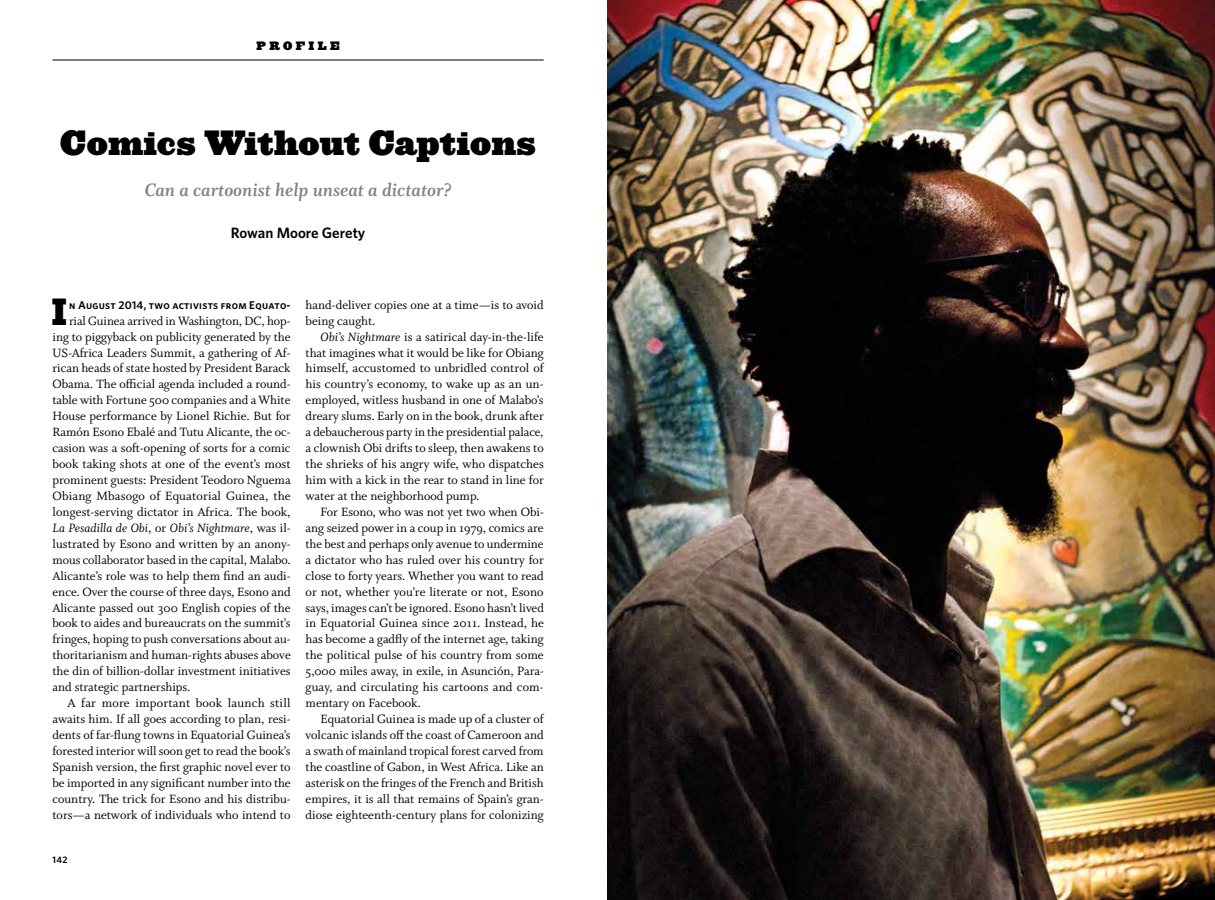
<style>
.page{position:relative;width:1215px;height:900px;background:#fff}
.page>*{position:absolute;margin:0;border:0;box-sizing:border-box;transform-origin:0 0}
.t1{font:900 37.75px "Vitesse";color:#000}
.t2{font:900 32.5px "Ziggurat";letter-spacing:.01em;color:#000}
.t3{font:20px "Whitman Bold Italic LF";color:#808285}
.t4{font:600 15px "Whitney";color:#000}
.t5{font:13.5px/15.9px "Whitman Roman Os F";color:#000;text-align:justify}
.t6{font:13.5px "Whitman Italic Os F";color:#000}
.t7{font:600 11.25px "Whitney";letter-spacing:.03em;color:#000}
.t8{font:900 11.25px "Ziggurat";letter-spacing:.3em;color:#000}
.t9{font:600 9.38px "Whitney";color:#000}
.s1{font-family:"Whitman Roman Os F"}
.s2{font-family:"Whitman Italic Os F"}
</style>
<div class="page">
<hr style="left:52px;top:60px;width:492px;height:1px;background:#000">
<img style="left:608px;top:0;width:607px;height:900px">
<p class="t8" style="left:256px;top:36px;width:85px">PROFILE</p>
<h2 class="t2" style="left:60px;top:115px;width:477px">Comics Without Captions</h2>
<h3 class="t3" style="left:145px;top:178px;width:308px">Can a cartoonist help unseat a dictator?</h3>
<p class="t4" style="left:231px;top:222px;width:136px">Rowan Moore Gerety</p>
<h1 class="t1" style="left:51px;top:286px;width:17px">I</h1>
<p class="t7" style="left:69px;top:297px;width:223px">n August 2014, two activists from Equato-</p>
<p class="t5" style="left:52px;top:313px;width:240px;text-indent:17px">rial Guinea arrived in Washington, DC, hop&shy;ing to piggyback on publicity generated by the US-Africa Leaders Summit, a gathering of Af&shy;rican heads of state hosted by President Barack Obama. The official agenda included a round&shy;table with Fortune 500 companies and a White House performance by Lionel Richie. But for Ramón Esono Ebalé and Tutu Alicante, the oc&shy;casion was a soft-opening of sorts for a comic book taking shots at one of the event’s most prominent guests: President Teodoro Nguema Obiang Mbasogo of Equatorial Guinea, the longest-serving dictator in Africa. The book,</p>
<p class="t6" style="left:52px;top:520px;width:240px">La Pesadilla de Obi<span class="s1">, or</span> Obi’s Nightmare<span class="s1">, was il-</span></p>
<p class="t5" style="left:52px;top:536px;width:240px">lustrated by Esono and written by an anony&shy;mous collaborator based in the capital, Malabo.<br>Alicante’s role was to help them find an audi&shy;ence. Over the course of three days, Esono and Alicante passed out 300 English copies of the book to aides and bureaucrats on the summit’s fringes, hoping to push conversations about au&shy;thoritarianism and human-rights abuses above the din of billion-dollar investment initiatives and strategic partnerships.</p>
<p class="t5" style="left:52px;top:695px;width:240px;text-indent:15px">A far more important book launch still awaits him. If all goes according to plan, resi&shy;dents of far-flung towns in Equatorial Guinea’s forested interior will soon get to read the book’s Spanish version, the first graphic novel ever to be imported in any significant number into the country. The trick for Esono and his distribu&shy;tors—a network of individuals who intend to</p>
<p class="t9" style="left:52px;top:853px;width:17px">142</p>
<p class="t5" style="left:306px;top:297px;width:240px">hand-deliver copies one at a time—is to avoid being caught.</p>
<p class="t5" style="left:306px;top:329px;width:240px;text-indent:15px"><span class="s2">Obi’s Nightmare</span> is a satirical day-in-the-life that imagines what it would be like for Obiang himself, accustomed to unbridled control of his country’s economy, to wake up as an un&shy;employed, witless husband in one of Malabo’s dreary slums. Early on in the book, drunk after a debaucherous party in the presidential palace, a clownish Obi drifts to sleep, then awakens to the shrieks of his angry wife, who dispatches him with a kick in the rear to stand in line for water at the neighborhood pump.</p>
<p class="t5" style="left:306px;top:504px;width:240px;text-indent:15px">For Esono, who was not yet two when Obi&shy;ang seized power in a coup in 1979, comics are the best and perhaps only avenue to undermine a dictator who has ruled over his country for close to forty years. Whether you want to read or not, whether you’re literate or not, Esono says, images can’t be ignored. Esono hasn’t lived in Equatorial Guinea since 2011. Instead, he has become a gadfly of the internet age, taking the political pulse of his country from some 5,000 miles away, in exile, in Asunción, Para&shy;guay, and circulating his cartoons and com&shy;mentary on Facebook.</p>
<p class="t5" style="left:306px;top:711px;width:240px;text-indent:15px">Equatorial Guinea is made up of a cluster of volcanic islands off the coast of Cameroon and a swath of mainland tropical forest carved from the coastline of Gabon, in West Africa. Like an asterisk on the fringes of the French and British empires, it is all that remains of Spain’s gran&shy;diose eighteenth-century plans for colonizing</p>
</div>
